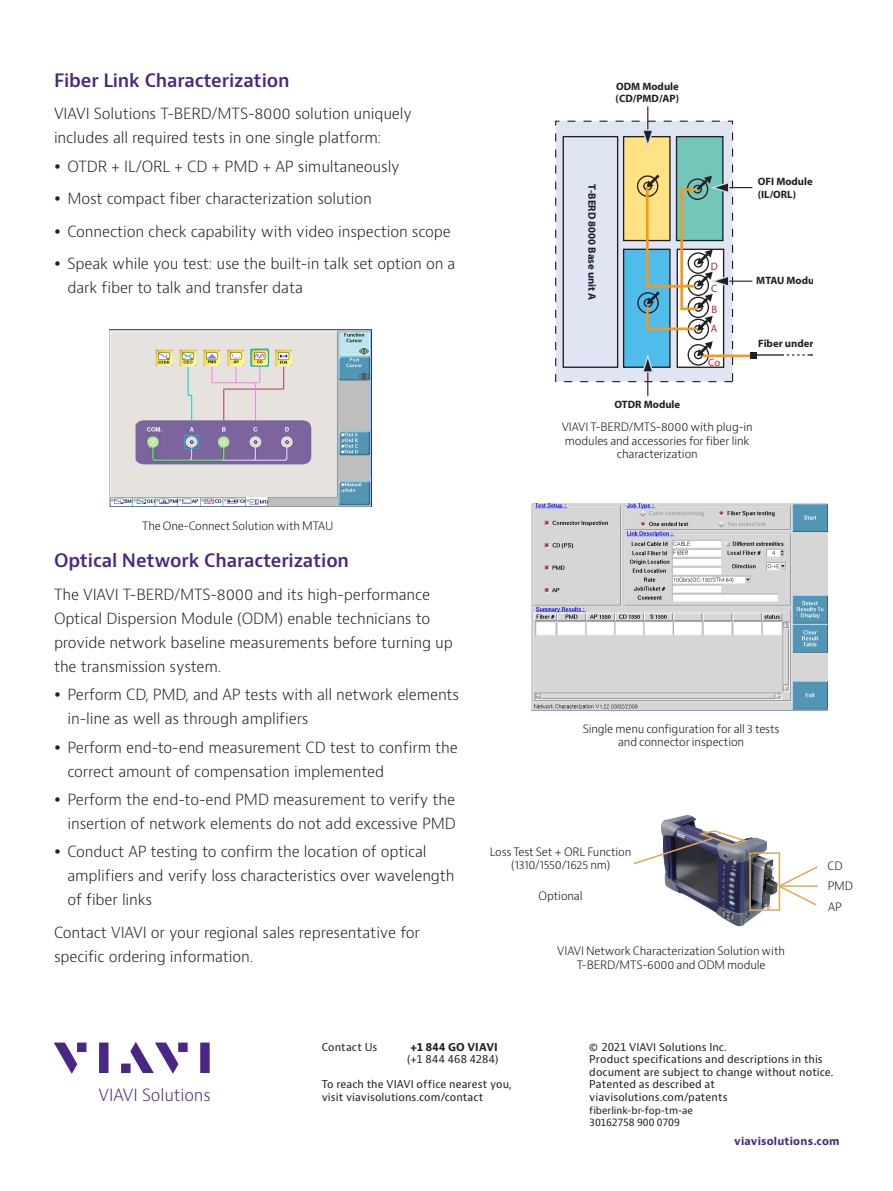
<style>
.page{position:relative;width:893px;height:1191px;background:#fff}
.page>*{position:absolute;margin:0;border:0;box-sizing:border-box;transform-origin:0 0}
.Header_12_16{font:600 18px "Bernino Sans";letter-spacing:-.01em;color:#4a2785}
.t1{font:300 16.35px "Bernino Sans";letter-spacing:-.01em;color:#4a2785}
.P_10_16{font:300 15px/24px "Bernino Sans";letter-spacing:-.01em;color:#231f20}
.t2{font:300 11.25px/13.5px "Bernino Sans";letter-spacing:-.01em;color:#110a0c;text-align:center}
.t3{font:10.65px/12.9px "Myriad MM 700 600";color:#231f20}
.t4{font:10.65px "Myriad MM 400 600";color:#b9233b}
.t5{font:10.5px/12.6px "Bernino Sans";letter-spacing:.01em;color:#231f20}
.t6{font:700 10.5px "Bernino Sans";letter-spacing:.02em;color:#4a2785}
.t7{font:700 10.5px "Bernino Sans";letter-spacing:.015em;color:#231f20}
.t8{font:9.75px/12.6px "Bernino Sans";letter-spacing:-.01em;color:#231f20}
</style>
<div class="page">
<svg style="left:54px;top:1042px;width:23px;height:31px"></svg>
<div style="left:77px;top:1042px;width:10px;height:10px;background:#4a2785"></div>
<div style="left:99px;top:1042px;width:10px;height:31px;background:#4a2785"></div>
<div style="left:178px;top:1042px;width:10px;height:10px;background:#4a2785"></div>
<div style="left:200px;top:1042px;width:10px;height:31px;background:#4a2785"></div>
<svg style="left:130px;top:1042px;width:48px;height:31px"></svg>
<div style="left:121px;top:1063px;width:10px;height:10px;background:#4a2785"></div>
<img style="left:661px;top:814px;width:116px;height:112px">
<div style="left:749px;top:852px;width:31px;height:59px;border:2px solid #e2a855"></div>
<svg style="left:633px;top:829px;width:117px;height:36px"></svg>
<svg style="left:777px;top:865px;width:41px;height:42px"></svg>
<hr style="left:780px;top:885px;width:38px;height:2px;background:#e2a855">
<img style="left:109px;top:330px;width:262px;height:176px">
<img style="left:531px;top:503px;width:297px;height:207px">
<div style="left:555px;top:121px;width:178px;height:261px;background:#dfe5f3;border:1px dashed #231f20"></div>
<div style="left:623px;top:136px;width:48px;height:105px;background:#ffe383;border:1px solid #231f20"></div>
<div style="left:676px;top:136px;width:47px;height:105px;background:#73c7ba;border:1px solid #231f20"></div>
<div style="left:623px;top:249px;width:48px;height:119px;background:#4fbdec;border:1px solid #231f20"></div>
<div style="left:563px;top:136px;width:55px;height:232px;border:1px solid #231f20"></div>
<hr style="left:647px;top:106px;width:1px;height:33px;background:#231f20">
<svg style="left:641px;top:128px;width:13px;height:20px"></svg>
<svg style="left:636px;top:172px;width:117px;height:224px"></svg>
<div style="left:750px;top:352px;width:7px;height:6px;background:#231f20"></div>
<hr style="left:755px;top:354px;width:29px;height:2px;background:#231f20">
<svg style="left:787px;top:354px;width:26px;height:2px"></svg>
<p class="Header_12_16" style="left:54px;top:69px;width:237px">Fiber Link Characterization</p>
<p class="P_10_16" style="left:54px;top:102px;width:360px">VIAVI Solutions T-BERD/MTS-8000 solution uniquely includes all required tests in one single platform:</p>
<p class="P_10_16" style="left:68px;top:154px;width:334px">OTDR + IL/ORL + CD + PMD + AP simultaneously</p>
<p class="P_10_16" style="left:68px;top:187px;width:306px">Most compact fiber characterization solution</p>
<p class="P_10_16" style="left:68px;top:219px;width:385px">Connection check capability with video inspection scope</p>
<p class="P_10_16" style="left:68px;top:252px;width:390px">Speak while you test: use the built-in talk set option on a dark fiber to talk and transfer data</p>
<p class="t2" style="left:142px;top:519px;width:193px">The One-Connect Solution with MTAU</p>
<p class="Header_12_16" style="left:54px;top:549px;width:297px">Optical Network Characterization</p>
<p class="P_10_16" style="left:54px;top:583px;width:400px">The VIAVI T-BERD/MTS-8000 and its high-performance Optical Dispersion Module (ODM) enable technicians to provide network baseline measurements before turning up the transmission system.</p>
<p class="P_10_16" style="left:68px;top:683px;width:393px">Perform CD, PMD, and AP tests with all network elements in-line as well as through amplifiers</p>
<p class="P_10_16" style="left:68px;top:735px;width:392px">Perform end-to-end measurement CD test to confirm the correct amount of compensation implemented</p>
<p class="P_10_16" style="left:68px;top:787px;width:390px">Perform the end-to-end PMD measurement to verify the insertion of network elements do not add excessive PMD</p>
<p class="P_10_16" style="left:68px;top:840px;width:389px">Conduct AP testing to confirm the location of optical amplifiers and verify loss characteristics over wavelength of fiber links</p>
<p class="P_10_16" style="left:54px;top:920px;width:367px">Contact VIAVI or your regional sales representative for specific ordering information.</p>
<p class="t3" style="left:616px;top:80px;width:65px">ODM Module (CD/PMD/AP)</p>
<p class="t3" style="left:598px;top:184px;width:118px;rotate:90deg">T-BERD 8000 Base unit A</p>
<p class="t3" style="left:615px;top:399px;width:67px">OTDR Module</p>
<p class="t4" style="left:711px;top:261px;width:9px">D</p>
<p class="t4" style="left:711px;top:283px;width:8px">C</p>
<p class="t4" style="left:711px;top:304px;width:7px">B</p>
<p class="t4" style="left:711px;top:323px;width:8px">A</p>
<p class="t4" style="left:708px;top:357px;width:13px">Co</p>
<p class="t3" style="left:758px;top:175px;width:56px">OFI Module (IL/ORL)</p>
<p class="t3" style="left:756px;top:274px;width:68px">MTAU Module</p>
<p class="t3" style="left:758px;top:337px;width:78px">Fiber under Test</p>
<p class="t2" style="left:562px;top:420px;width:193px">VIAVI T-BERD/MTS-8000 with plug-in modules and accessories for fiber link characterization</p>
<p class="t2" style="left:583px;top:722px;width:198px">Single menu configuration for all 3 tests and connector inspection</p>
<p class="t2" style="left:490px;top:845px;width:143px">Loss Test Set + ORL Function (1310/1550/1625 nm)</p>
<p class="t2" style="left:539px;top:889px;width:45px">Optional</p>
<p class="t2" style="left:557px;top:944px;width:229px">VIAVI Network Characterization Solution with<br>T-BERD/MTS-6000 and ODM module</p>
<p class="t2" style="left:827px;top:859px;width:17px">CD</p>
<p class="t2" style="left:828px;top:900px;width:15px">AP</p>
<p class="t2" style="left:828px;top:879px;width:27px">PMD</p>
<p class="t1" style="left:99px;top:1084px;width:114px">VIAVI Solutions</p>
<p class="t5" style="left:322px;top:1040px;width:57px">Contact Us</p>
<p class="t7" style="left:410px;top:1040px;width:89px">+1 844 GO VIAVI</p>
<p class="t5" style="left:407px;top:1053px;width:93px">(+1 844 468 4284)</p>
<p class="t5" style="left:322px;top:1078px;width:192px">To reach the VIAVI office nearest you, visit viavisolutions.com/contact</p>
<p class="t5" style="left:589px;top:1040px;width:246px">© 2021 VIAVI Solutions Inc.<br>Product specifications and descriptions in this document are subject to change without notice.<br>Patented as described at viavisolutions.com/patents</p>
<p class="t8" style="left:589px;top:1104px;width:105px">fiberlink-br-fop-tm-ae<br>30162758 900 0709</p>
<p class="t6" style="left:734px;top:1134px;width:107px">viavisolutions.com</p>
</div>
